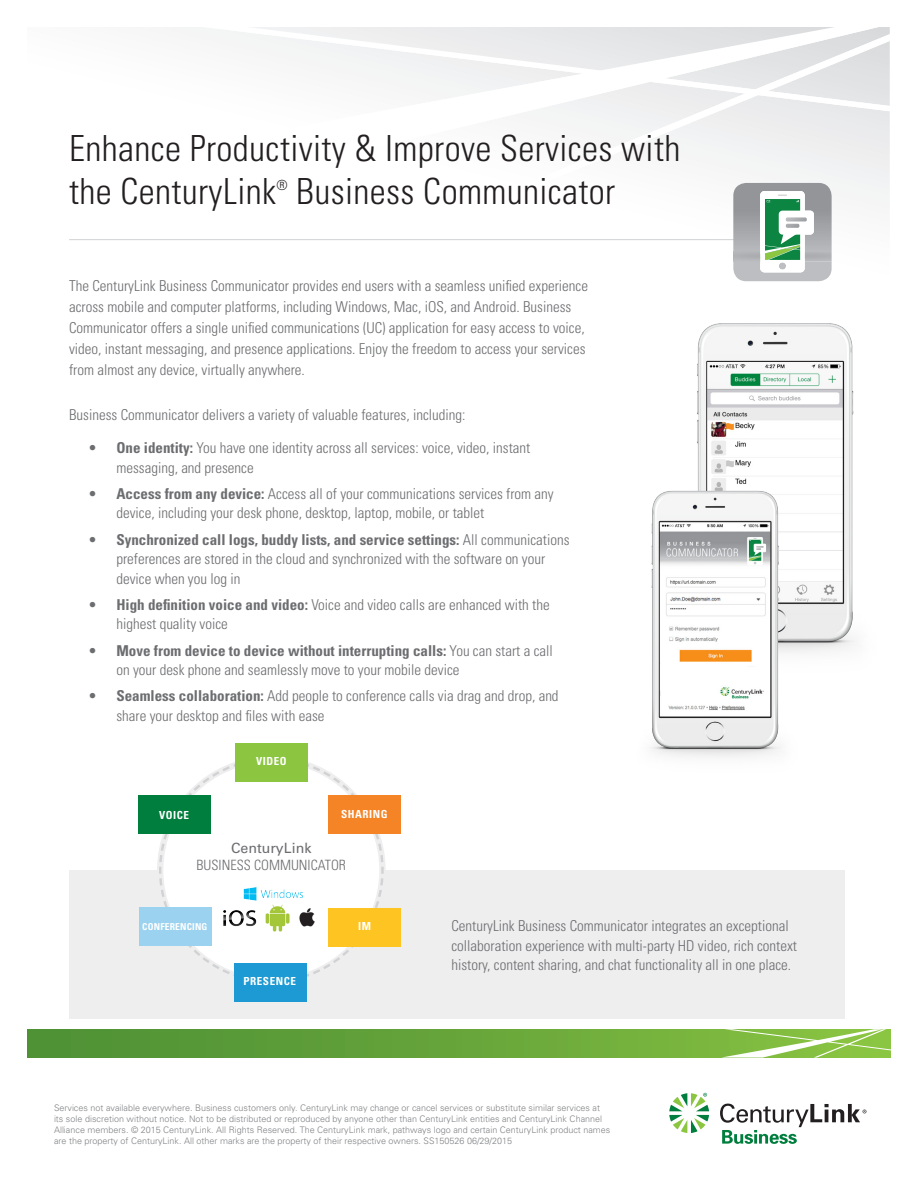
<style>
.page{position:relative;width:918px;height:1188px;background:#fff}
.page>*{position:absolute;margin:0;border:0;box-sizing:border-box;transform-origin:0 0}
.t1{font:300 condensed 36px/43.2px "Univers";letter-spacing:.01em;color:#231f20}
.t2{font:300 condensed 15px/19.5px "Univers";color:#6c6d70}
.t3{font:300 condensed 14.1px "Univers";color:#6c6d70}
.t4{font:14.1px "Univers";color:#6c6d70}
.t5{font:300 condensed 13.95px "Univers";color:#231f20}
.t6{font:700 condensed 11.1px "Univers";letter-spacing:.05em;color:#fff}
.t7{font:700 condensed 9.6px "Univers";letter-spacing:.02em;color:#fff}
.t8{font:300 9px/10.8px "Univers";color:#808285}
.s1{font-weight:700}
</style>
<div class="page">
<svg style="left:180px;top:27px;width:710px;height:255px"></svg>
<svg style="left:27px;top:1029px;width:694px;height:29px"></svg>
<svg style="left:721px;top:1029px;width:170px;height:29px"></svg>
<svg style="left:669px;top:1093px;width:40px;height:40px"></svg>
<svg style="left:720px;top:1103px;width:146px;height:41px"></svg>
<div style="left:69px;top:870px;width:776px;height:149px;background:#eeeeef"></div>
<hr style="left:69px;top:239px;width:735px;height:1px;background:#d1d2d4">
<img style="left:697px;top:323px;width:160px;height:330px">
<img style="left:651px;top:485px;width:146px;height:272px">
<svg style="left:158px;top:762px;width:227px;height:215px"></svg>
<div style="left:235px;top:743px;width:73px;height:38px;background:#8cc641"></div>
<div style="left:138px;top:796px;width:72px;height:38px;background:#007e3d"></div>
<div style="left:328px;top:908px;width:73px;height:38px;background:#fec422"></div>
<div style="left:328px;top:796px;width:73px;height:38px;background:#f58427"></div>
<div style="left:139px;top:908px;width:73px;height:38px;background:#9bd2ef"></div>
<div style="left:234px;top:964px;width:73px;height:38px;background:#1d99d3"></div>
<img style="left:224px;top:909px;width:33px;height:18px">
<img style="left:238px;top:882px;width:71px;height:21px">
<img style="left:298px;top:908px;width:21px;height:20px">
<img style="left:266px;top:904px;width:23px;height:28px">
<svg style="left:733px;top:183px;width:99px;height:98px"></svg>
<p class="t1" style="left:69px;top:126px;width:613px">Enhance Productivity &amp; Improve Services with the CenturyLink</p>
<p class="t5" style="left:276px;top:177px;width:13px">®</p>
<p class="t1" style="left:296px;top:169px;width:321px">Business Communicator</p>
<p class="t2" style="left:69px;top:275px;width:520px;line-height:21px">The CenturyLink Business Communicator provides end users with a seamless unified experience across mobile and computer platforms, including Windows, Mac, iOS, and Android. Business Communicator offers a single unified communications (UC) application for easy access to voice, video, instant messaging, and presence applications. Enjoy the freedom to access your services from almost any device, virtually anywhere.</p>
<p class="t2" style="left:69px;top:405px;width:398px">Business Communicator delivers a variety of valuable features, including:</p>
<p class="t2" style="left:116px;top:438px;width:415px;text-indent:-27px"><span class="s1">• One identity:</span> You have one identity across all services: voice, video, instant messaging, and presence</p>
<p class="t2" style="left:116px;top:484px;width:439px;text-indent:-27px"><span class="s1">• Access from any device:</span> Access all of your communications services from any device, including your desk phone, desktop, laptop, mobile, or tablet</p>
<p class="t2" style="left:116px;top:529px;width:455px;text-indent:-27px"><span class="s1">• Synchronized call logs, buddy lists, and service settings:</span> All communications preferences are stored in the cloud and synchronized with the software on your device when you log in</p>
<p class="t2" style="left:116px;top:595px;width:435px;text-indent:-27px"><span class="s1">• High definition voice and video:</span> Voice and video calls are enhanced with the highest quality voice</p>
<p class="t2" style="left:116px;top:640px;width:438px;text-indent:-27px"><span class="s1">• Move from device to device without interrupting calls:</span> You can start a call on your desk phone and seamlessly move to your mobile device</p>
<p class="t2" style="left:116px;top:686px;width:444px;text-indent:-27px"><span class="s1">• Seamless collaboration:</span> Add people to conference calls via drag and drop, and share your desktop and files with ease</p>
<p class="t6" style="left:256px;top:755px;width:32px">VIDEO</p>
<p class="t6" style="left:159px;top:808px;width:32px">VOICE</p>
<p class="t6" style="left:341px;top:807px;width:48px">SHARING</p>
<p class="t4" style="left:231px;top:839px;width:82px">CenturyLink</p>
<p class="t3" style="left:197px;top:856px;width:151px">BUSINESS COMMUNICATOR</p>
<p class="t7" style="left:142px;top:921px;width:67px">CONFERENCING</p>
<p class="t6" style="left:243px;top:975px;width:54px">PRESENCE</p>
<p class="t6" style="left:358px;top:919px;width:14px">IM</p>
<p class="t2" style="left:451px;top:916px;width:347px">CenturyLink Business Communicator integrates an exceptional collaboration experience with multi-party HD video, rich context history, content sharing, and chat functionality all in one place.</p>
<p class="t8" style="left:54px;top:1103px;width:558px">Services not available everywhere. Business customers only. CenturyLink may change or cancel services or substitute similar services at its sole discretion without notice. Not to be distributed or reproduced by anyone other than CenturyLink entities and CenturyLink Channel Alliance members. © 2015 CenturyLink. All Rights Reserved. The CenturyLink mark, pathways logo and certain CenturyLink product names are the property of CenturyLink. All other marks are the property of their respective owners. SS150526 06/29/2015</p>
</div>
